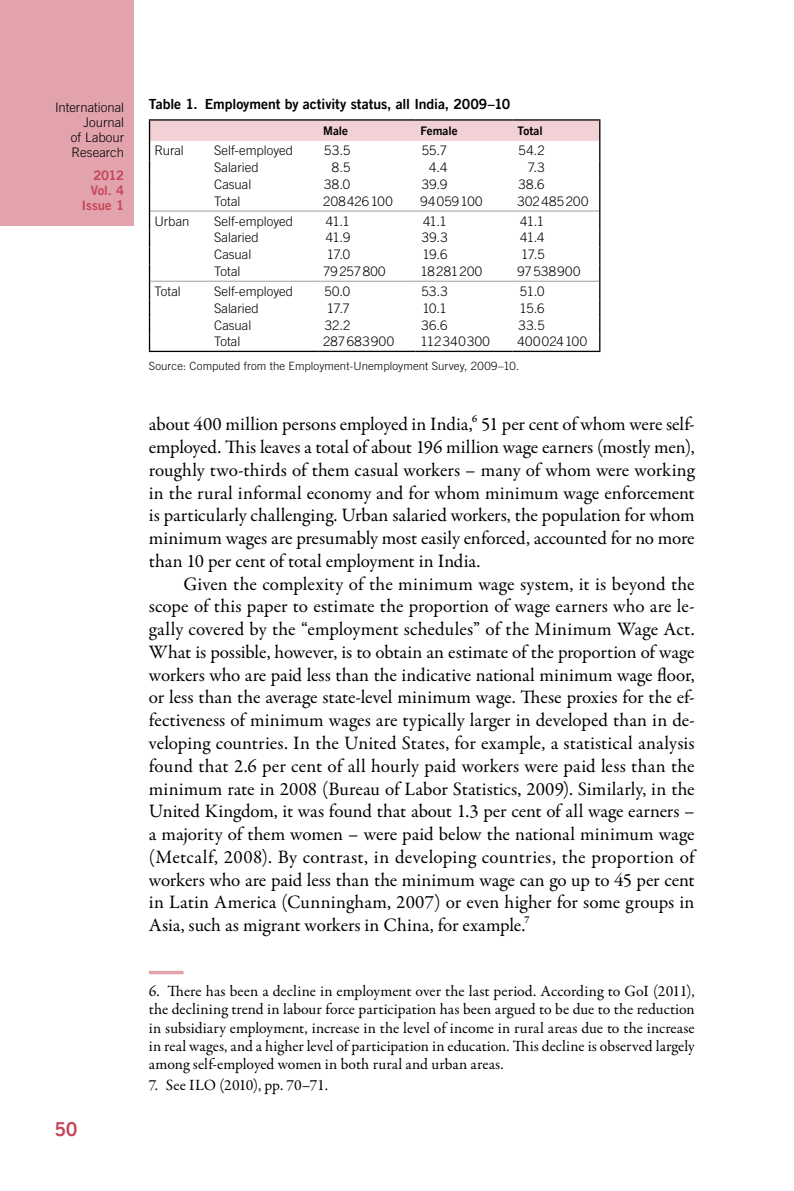
<style>
.page{position:relative;width:794px;height:1191px;background:#fff}
.page>*{position:absolute;margin:0;border:0;box-sizing:border-box;transform-origin:0 0}
.t1{font:19.25px "Trade Gothic LT Com Bd 2";color:#c6475a}
.t2{font:19.07px/22.8px "Garamond Premr Pro";letter-spacing:-.01em;color:#000;text-align:justify}
.t3{font:15.75px/18.4px "Garamond Premr Pro";letter-spacing:.005em;color:#000;text-align:justify}
.t4{font:14px "Trade Gothic LT Com Bd 2";letter-spacing:-.005em;color:#000}
.t5{font:300 13.12px/15px "Trade Gothic LT Com";color:#000;text-align:right}
.t6{font:300 13.12px "Trade Gothic LT Com";letter-spacing:.03em;color:#000}
.t7{font:300 13.12px "Trade Gothic LT Com";letter-spacing:.025em;color:#000}
.t8{font:13.12px/15px "Trade Gothic LT Com Bd 2";letter-spacing:-.01em;color:#c6475a;text-align:right}
.t9{font:300 13.12px "Trade Gothic LT Com";letter-spacing:.04em;color:#000}
.t10{font:300 13.12px "Trade Gothic LT Com";letter-spacing:.035em;color:#000}
.t11{font:11.9px "Trade Gothic LT Com Bd 2";letter-spacing:.005em;color:#000}
.t12{font:300 11.38px "Trade Gothic LT Com";letter-spacing:.01em;color:#000}
</style>
<div class="page">
<div style="left:0;top:0;width:134px;height:225px;background:#e2a3ac"></div>
<svg style="left:149px;top:970px;width:35px;height:4px"></svg>
<hr style="left:149px;top:351px;width:60px;height:1px;background:#000">
<hr style="left:209px;top:351px;width:109px;height:1px;background:#000">
<hr style="left:318px;top:351px;width:97px;height:1px;background:#000">
<hr style="left:415px;top:351px;width:97px;height:1px;background:#000">
<hr style="left:512px;top:351px;width:88px;height:1px;background:#000">
<hr style="left:149px;top:119px;width:60px;height:2px;background:#000">
<hr style="left:209px;top:119px;width:109px;height:2px;background:#000">
<hr style="left:318px;top:119px;width:97px;height:2px;background:#000">
<hr style="left:415px;top:119px;width:97px;height:2px;background:#000">
<hr style="left:512px;top:119px;width:88px;height:2px;background:#000">
<svg style="left:149px;top:120px;width:451px;height:231px"></svg>
<p class="t5" style="left:55px;top:99px;width:71px">International<br>Journal<br>of Labour<br>Research</p>
<p class="t8" style="left:82px;top:167px;width:44px">2012<br>Vol. 4<br>Issue 1</p>
<p class="t1" style="left:55px;top:1117px;width:25px">50</p>
<p class="t4" style="left:149px;top:96px;width:363px">Table 1. Employment by activity status, all India, 2009–10</p>
<p class="t11" style="left:323px;top:123px;width:26px">Male</p>
<p class="t11" style="left:420px;top:123px;width:39px">Female</p>
<p class="t11" style="left:517px;top:123px;width:27px">Total</p>
<p class="t5" style="left:154px;top:143px;width:31px">Rural</p>
<p class="t5" style="left:214px;top:143px;width:81px">Self-employed</p>
<p class="t5" style="left:324px;top:143px;width:28px">53.5</p>
<p class="t5" style="left:422px;top:143px;width:27px">55.7</p>
<p class="t5" style="left:518px;top:143px;width:28px">54.2</p>
<p class="t5" style="left:214px;top:160px;width:46px">Salaried</p>
<p class="t5" style="left:332px;top:160px;width:20px">8.5</p>
<p class="t5" style="left:429px;top:160px;width:20px">4.4</p>
<p class="t5" style="left:528px;top:160px;width:19px">7.3</p>
<p class="t5" style="left:214px;top:177px;width:39px">Casual</p>
<p class="t5" style="left:324px;top:177px;width:28px">38.0</p>
<p class="t5" style="left:422px;top:177px;width:27px">39.9</p>
<p class="t5" style="left:518px;top:177px;width:28px">38.6</p>
<p class="t5" style="left:214px;top:194px;width:28px">Total</p>
<p class="t7" style="left:323px;top:194px;width:71px">208426100</p>
<p class="t7" style="left:420px;top:194px;width:64px">94059100</p>
<p class="t6" style="left:517px;top:194px;width:72px">302485200</p>
<p class="t5" style="left:154px;top:213px;width:36px">Urban</p>
<p class="t5" style="left:214px;top:213px;width:81px">Self-employed</p>
<p class="t5" style="left:326px;top:213px;width:25px">41.1</p>
<p class="t5" style="left:423px;top:213px;width:25px">41.1</p>
<p class="t5" style="left:520px;top:213px;width:25px">41.1</p>
<p class="t5" style="left:214px;top:230px;width:46px">Salaried</p>
<p class="t5" style="left:326px;top:230px;width:26px">41.9</p>
<p class="t5" style="left:422px;top:230px;width:27px">39.3</p>
<p class="t5" style="left:520px;top:230px;width:26px">41.4</p>
<p class="t5" style="left:214px;top:247px;width:39px">Casual</p>
<p class="t5" style="left:327px;top:247px;width:25px">17.0</p>
<p class="t5" style="left:422px;top:247px;width:27px">19.6</p>
<p class="t5" style="left:521px;top:247px;width:25px">17.5</p>
<p class="t5" style="left:214px;top:264px;width:28px">Total</p>
<p class="t6" style="left:323px;top:264px;width:64px">79257800</p>
<p class="t5" style="left:420px;top:264px;width:63px">18281200</p>
<p class="t6" style="left:517px;top:264px;width:64px">97538900</p>
<p class="t5" style="left:154px;top:283px;width:28px">Total</p>
<p class="t5" style="left:214px;top:283px;width:81px">Self-employed</p>
<p class="t5" style="left:324px;top:283px;width:27px">50.0</p>
<p class="t5" style="left:421px;top:283px;width:28px">53.3</p>
<p class="t5" style="left:520px;top:283px;width:26px">51.0</p>
<p class="t5" style="left:214px;top:300px;width:46px">Salaried</p>
<p class="t5" style="left:327px;top:300px;width:25px">17.7</p>
<p class="t5" style="left:422px;top:300px;width:26px">10.1</p>
<p class="t5" style="left:519px;top:300px;width:27px">15.6</p>
<p class="t5" style="left:214px;top:317px;width:39px">Casual</p>
<p class="t5" style="left:325px;top:317px;width:27px">32.2</p>
<p class="t5" style="left:421px;top:317px;width:27px">36.6</p>
<p class="t5" style="left:518px;top:317px;width:28px">33.5</p>
<p class="t5" style="left:214px;top:334px;width:28px">Total</p>
<p class="t9" style="left:323px;top:334px;width:72px">287683900</p>
<p class="t6" style="left:420px;top:334px;width:71px">112340300</p>
<p class="t10" style="left:517px;top:334px;width:71px">400024100</p>
<p class="t12" style="left:149px;top:359px;width:372px">Source: Computed from the Employment-Unemployment Survey, 2009–10.</p>
<p class="t2" style="left:149px;top:413px;width:547px">about 400 million persons employed in India,6 51 per cent of whom were self&shy;employed. This leaves a total of about 196 million wage earners (mostly men), roughly two-thirds of them casual workers – many of whom were working in the rural informal economy and for whom minimum wage enforcement is particularly challenging. Urban salaried workers, the population for whom minimum wages are presumably most easily enforced, accounted for no more than 10 per cent of total employment in India.</p>
<p class="t2" style="left:149px;top:573px;width:547px;text-indent:35px">Given the complexity of the minimum wage system, it is beyond the scope of this paper to estimate the proportion of wage earners who are le&shy;gally covered by the “employment schedules” of the Minimum Wage Act.<br>What is possible, however, is to obtain an estimate of the proportion of wage workers who are paid less than the indicative national minimum wage floor, or less than the average state-level minimum wage. These proxies for the ef&shy;fectiveness of minimum wages are typically larger in developed than in de&shy;veloping countries. In the United States, for example, a statistical analysis found that 2.6 per cent of all hourly paid workers were paid less than the minimum rate in 2008 (Bureau of Labor Statistics, 2009). Similarly, in the United Kingdom, it was found that about 1.3 per cent of all wage earners – a majority of them women – were paid below the national minimum wage (Metcalf, 2008). By contrast, in developing countries, the proportion of workers who are paid less than the minimum wage can go up to 45 per cent in Latin America (Cunningham, 2007) or even higher for some groups in Asia, such as migrant workers in China, for example.7</p>
<p class="t3" style="left:149px;top:982px;width:547px">6. There has been a decline in employment over the last period. According to GoI (2011), the declining trend in labour force participation has been argued to be due to the reduction in subsidiary employment, increase in the level of income in rural areas due to the increase in real wages, and a higher level of participation in education. This decline is observed largely among self-employed women in both rural and urban areas.</p>
<p class="t3" style="left:149px;top:1076px;width:180px">7. See ILO (2010), pp. 70–71.</p>
</div>
